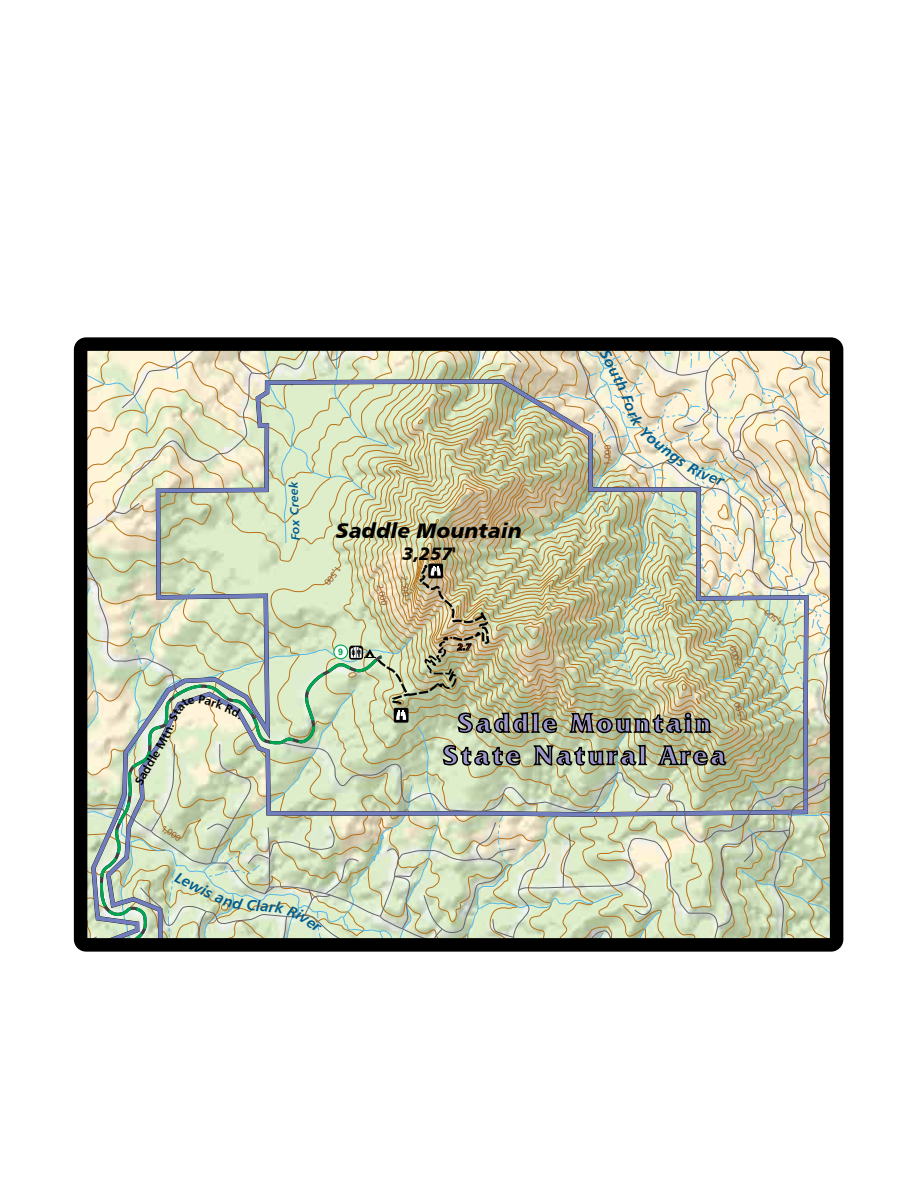
<style>
.page{position:relative;width:918px;height:1188px;background:#fff}
.page>*{position:absolute;margin:0;border:0;box-sizing:border-box;transform-origin:0 0}
.t1{font:700 27px/32.4px "Friz Quadrata IT Cby BT";letter-spacing:.1em;color:#9b95c9;text-align:center}
.t2{font:21px "Humanist 777 BT Black Italic B";color:#000}
.t3{font:18px "Humanist 777 BT Black Italic B";color:#000}
.t4{font:15px "Humanist 777 BT Bold Italic B";color:#005c8e}
.t5{font:12px "Humanist 777 BT Bold Italic B";color:#005c8e}
.t6{font:12px "Humanist 777 BT Bold B";color:#000}
.t7{font:9px "Humanist 777 BT Roman B";color:#985f35}
.t8{font:700 9px "Arial";color:#00a651}
</style>
<div class="page">
<div style="left:74px;top:337px;width:769px;height:615px;border:14px solid #000;border-radius:5px"></div>
<img style="left:81px;top:344px;width:757px;height:601px">
<h3 class="t6" style="left:138px;top:769px;width:27px;rotate:-60deg">ddle</h3>
<p class="t7" style="left:165px;top:822px;width:23px;rotate:33deg">1,000</p>
<h3 class="t5" style="left:288px;top:540px;width:60px;rotate:-92deg">Fox Creek</h3>
<h3 class="t4" style="left:613px;top:347px;width:46px;rotate:63deg">South</h3>
<p class="t7" style="left:601px;top:466px;width:23px;rotate:-87deg">1,000</p>
<h2 class="t2" style="left:336px;top:517px;width:187px">Saddle Mountain</h2>
<h3 class="t3" style="left:403px;top:542px;width:55px">3,257'</h3>
<p class="t7" style="left:344px;top:571px;width:23px;rotate:127deg">1,500</p>
<p class="t8" style="left:338px;top:646px;width:7px">9</p>
<p class="t7" style="left:385px;top:583px;width:23px;rotate:77deg">2,000</p>
<p class="t7" style="left:410px;top:575px;width:23px;rotate:85deg">2,500</p>
<p class="t7" style="left:734px;top:668px;width:23px;rotate:-107deg">2,000</p>
<h1 class="t1" style="left:443px;top:706px;width:285px">Saddle Mountain<br>State Natural Area</h1>
<p class="t7" style="left:739px;top:724px;width:23px;rotate:-110deg">2,500</p>
<p class="t7" style="left:778px;top:629px;width:23px;rotate:-139deg">1,500</p>
</div>
